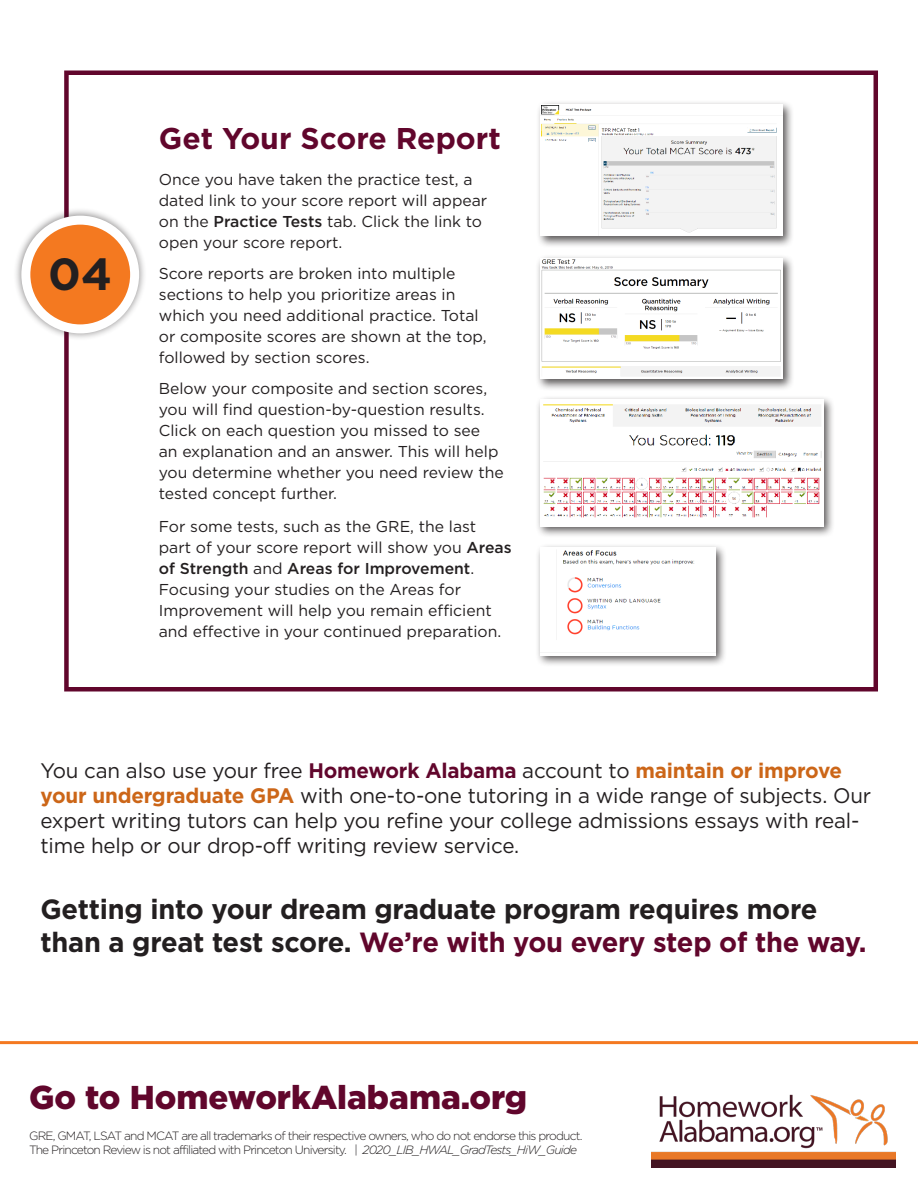
<style>
.page{position:relative;width:918px;height:1188px;background:#fff}
.page>*{position:absolute;margin:0;border:0;box-sizing:border-box;transform-origin:0 0}
.t1{font:700 45px "Gotham";color:#231f20}
.t2{font:900 33px "Gotham";color:#61062c}
.t3{font:700 30px "Gotham";color:#61062c}
.t4{font:700 27.75px/33.3px "Gotham";letter-spacing:-.01em;color:#231f20}
.t5{font:21px/25.2px "Gotham";letter-spacing:-.01em;color:#231f20}
.t6{font:15.75px/21px "Gotham";color:#231f20}
.t7{font:300 12px/14.4px "Gotham";letter-spacing:-.07em;color:#231f20}
.s1{font-weight:500}
.s2{font-weight:700;color:#61062c}
.s3{font-weight:700;color:#cc6618}
.s4{color:#61062c}
.s5{font-style:italic}
</style>
<div class="page">
<div style="left:64px;top:70px;width:814px;height:622px;border:4px solid #61062c"></div>
<div style="left:13px;top:207px;width:134px;height:134px;background:#231f20;opacity:.5"></div>
<div style="left:26px;top:220px;width:109px;height:109px;background:#f47920;border-radius:50%"></div>
<div style="left:21px;top:216px;width:118px;height:117px;border:9px solid #fff;border-radius:50%"></div>
<hr style="left:0;top:1041px;width:918px;height:3px;background:#f47920">
<div style="left:536px;top:100px;width:258px;height:148px;background:#231f20;opacity:.75"></div>
<img style="left:540px;top:104px;width:242px;height:132px">
<div style="left:536px;top:543px;width:191px;height:125px;background:#231f20;opacity:.75"></div>
<img style="left:540px;top:548px;width:175px;height:107px">
<div style="left:536px;top:254px;width:259px;height:137px;background:#231f20;opacity:.75"></div>
<img style="left:540px;top:259px;width:243px;height:120px">
<div style="left:536px;top:395px;width:299px;height:143px;background:#231f20;opacity:.75"></div>
<img style="left:540px;top:399px;width:283px;height:127px">
<img style="left:651px;top:1094px;width:244px;height:74px">
<p class="t1" style="left:48px;top:245px;width:65px">04</p>
<p class="t3" style="left:159px;top:119px;width:344px">Get Your Score Report</p>
<p class="t6" style="left:159px;top:169px;width:330px">Once you have taken the practice test, a dated link to your score report will appear on the <span class="s1">Practice Tests</span> tab. Click the link to open your score report.</p>
<p class="t6" style="left:159px;top:262px;width:329px">Score reports are broken into multiple sections to help you prioritize areas in which you need additional practice. Total or composite scores are shown at the top, followed by section scores.</p>
<p class="t6" style="left:159px;top:377px;width:346px">Below your composite and section scores, you will find question-by-question results.<br>Click on each question you missed to see<br>an explanation and an answer. This will help you determine whether you need review the tested concept further.</p>
<p class="t6" style="left:159px;top:515px;width:354px">For some tests, such as the GRE, the last part of your score report will show you <span class="s1">Areas of Strength</span> and <span class="s1">Areas for Improvement</span>.<br>Focusing your studies on the Areas for Improvement will help you remain efficient and effective in your continued preparation.</p>
<p class="t5" style="left:40px;top:757px;width:832px">You can also use your free <span class="s2">Homework Alabama</span> account to <span class="s3">maintain or improve your undergraduate GPA</span> with one-to-one tutoring in a wide range of subjects. Our expert writing tutors can help you refine your college admissions essays with real&shy;time help or our drop-off writing review service.</p>
<p class="t4" style="left:40px;top:892px;width:827px">Getting into your dream graduate program requires more than a great test score. <span class="s4">We’re with you every step of the way.</span></p>
<p class="t2" style="left:29px;top:1074px;width:500px">Go to HomeworkAlabama.org</p>
<p class="t7" style="left:29px;top:1128px;width:555px">GRE, GMAT, LSAT and MCAT are all trademarks of their respective owners, who do not endorse this product.<br>The Princeton Review is not affiliated with Princeton University. | <span class="s5">2020_LIB_HWAL_GradTests_HiW_Guide</span></p>
</div>
